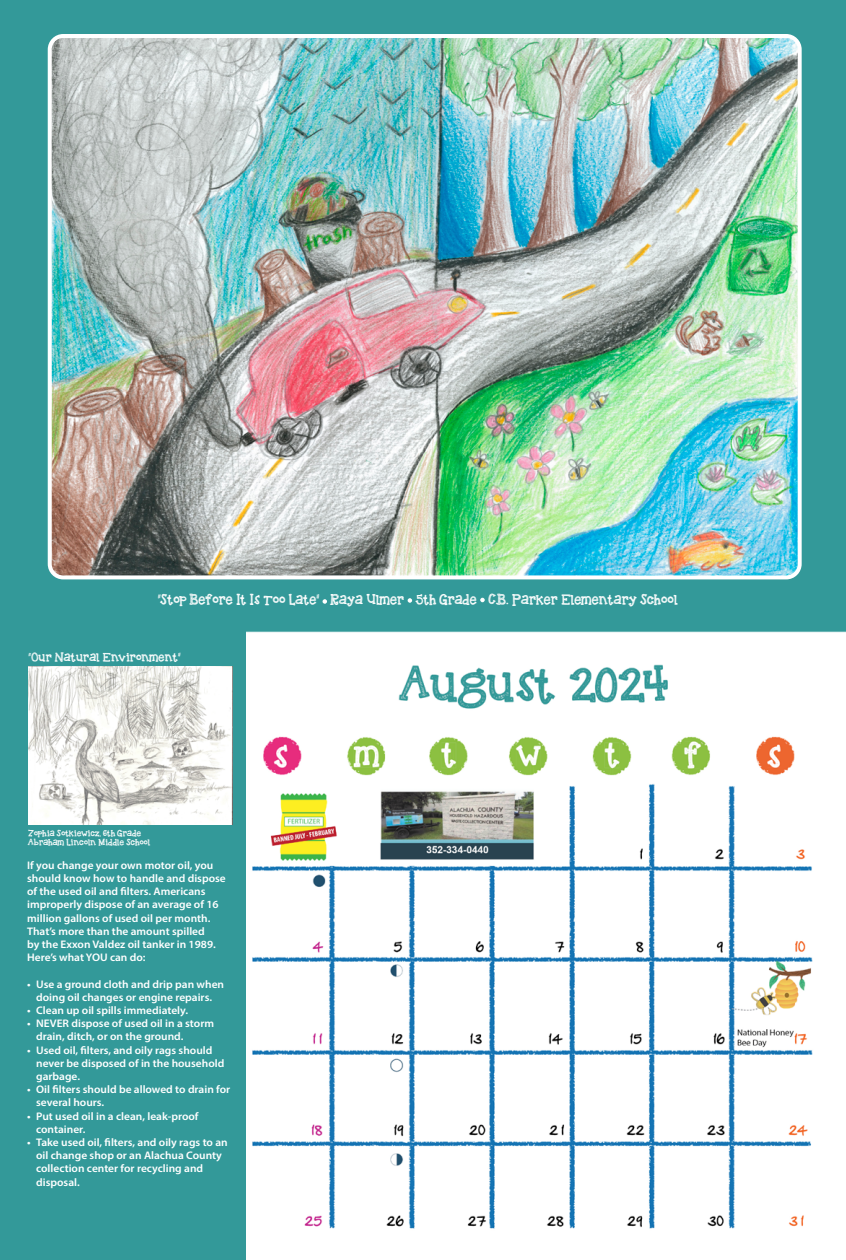
<style>
.page{position:relative;width:846px;height:1260px;background:#fff}
.page>*{position:absolute;margin:0;border:0;box-sizing:border-box;transform-origin:0 0}
.t1{font:13px "KBREINDEERGAMES";color:#fff}
.tips{font:600 11px/13.2px "Myriad Pro";color:#fff;scale:1.04 1}
.t2{font:11px "KBREINDEERGAMES";color:#fff;scale:1.04 1}
.t3{font:8px/9.6px "KBREINDEERGAMES";color:#fff;scale:1.04 1}
</style>
<div class="page">
<div style="left:0;top:630px;width:247px;height:630px;background:#399"></div>
<div style="left:0;top:0;width:846px;height:630px;background:#399"></div>
<svg style="left:323px;top:599px;width:4px;height:5px"></svg>
<svg style="left:408px;top:598px;width:4px;height:5px"></svg>
<svg style="left:480px;top:598px;width:5px;height:4px"></svg>
<img style="left:50px;top:39px;width:747px;height:538px">
<div style="left:48px;top:34px;width:754px;height:545px;border:4px solid #fff;border-radius:14px"></div>
<img style="left:28px;top:667px;width:205px;height:158px">
<img style="left:247px;top:630px;width:599px;height:599px">
<p class="t1" style="left:157px;top:594px;width:522px">“Stop Before It Is Too Late” Raya Ulmer 5th Grade C.B. Parker Elementary School</p>
<p class="t2" style="left:28px;top:653px;width:148px">“Our Natural Environment”</p>
<p class="t3" style="left:28px;top:829px;width:119px">Zophia Sotkiewicz, 6th Grade<br>Abraham Lincoln Middle School</p>
<p class="tips" style="left:27px;top:858px;width:192px">If you change your own motor oil, you should know how to handle and dispose of the used oil and filters. Americans improperly dispose of an average of 16 million gallons of used oil per month.<br>That’s more than the amount spilled<br>by the Exxon Valdez oil tanker in 1989.<br>Here’s what YOU can do:</p>
<p class="tips" style="left:27px;top:977px;width:191px;text-align:center">• Use a ground cloth and drip pan when doing oil changes or engine repairs.</p>
<p class="tips" style="left:27px;top:1003px;width:156px">• Clean up oil spills immediately.</p>
<p class="tips" style="left:36px;top:1017px;width:173px;text-indent:-9px">• NEVER dispose of used oil in a storm drain, ditch, or on the ground.</p>
<p class="tips" style="left:36px;top:1043px;width:182px;text-indent:-9px">• Used oil, filters, and oily rags should never be disposed of in the household garbage.</p>
<p class="tips" style="left:36px;top:1083px;width:188px;text-indent:-9px">• Oil filters should be allowed to drain for several hours.</p>
<p class="tips" style="left:36px;top:1109px;width:158px;text-indent:-9px">• Put used oil in a clean, leak-proof container.</p>
<p class="tips" style="left:36px;top:1135px;width:186px;text-indent:-9px">• Take used oil, filters, and oily rags to an oil change shop or an Alachua County collection center for recycling and disposal.</p>
</div>
